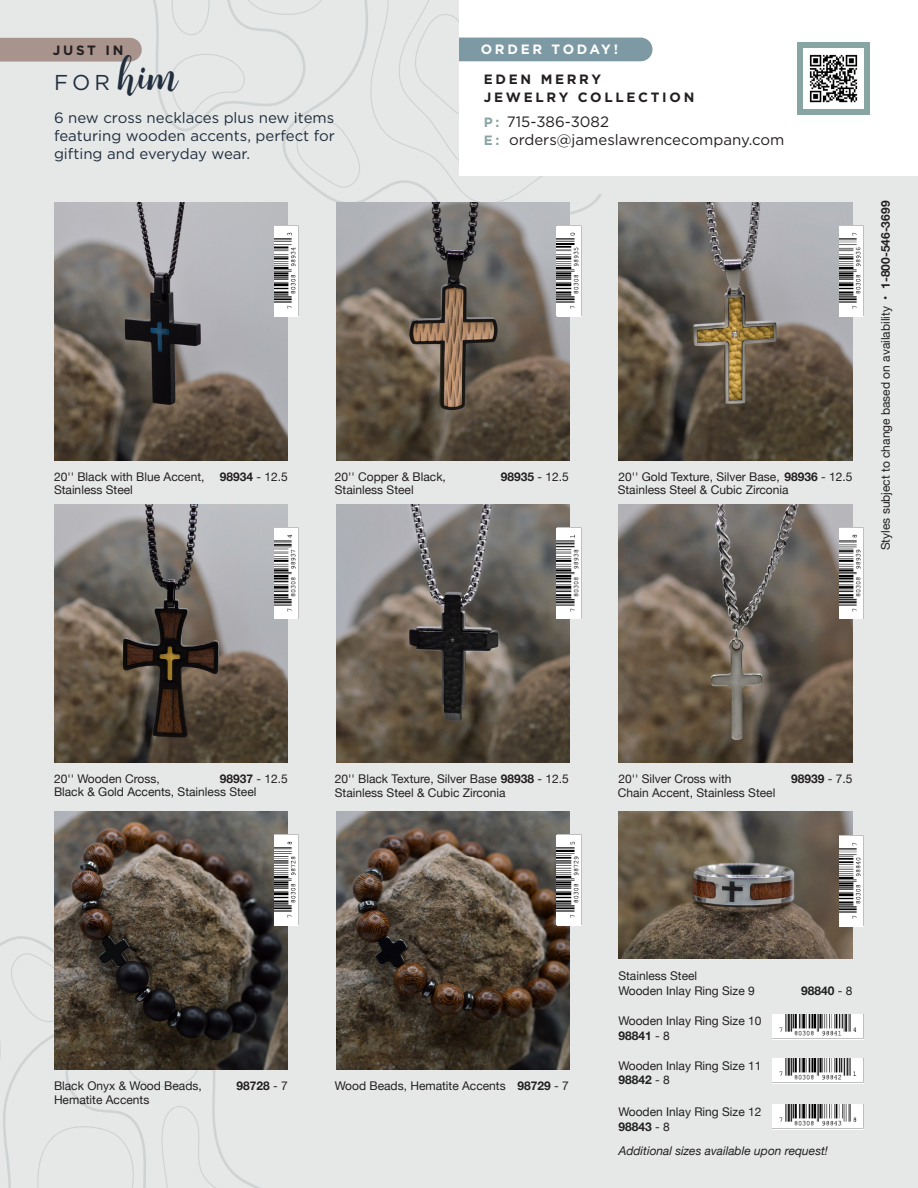
<style>
.page{position:relative;width:918px;height:1188px;background:#e6e8e8}
.page>*{position:absolute;margin:0;border:0;box-sizing:border-box;transform-origin:0 0}
.t1{font:47.4px "Brilliant";color:#212e3d}
.t2{font:21.45px "Gotham";color:#212e3d}
.t3{font:15px/18px "Gotham";color:#212e3d;text-align:justify}
.t4{font:15px/18px "Gotham";color:#231f20}
.t5{font:700 13.5px/18px "Gotham";letter-spacing:.2em;color:#231f20}
.t6{font:700 13.5px "Gotham";letter-spacing:.2em;color:#fff}
.t7{font:12px/14.4px "Helvetica Neue";color:#231f20}
.t8{font:700 12px "Helvetica Neue";color:#231f20}
.t9{font:italic 12px "Helvetica Neue";color:#231f20}
.s1{font-weight:700;font-size:13.5px;color:#87a6a3}
.s2{font-weight:400}
.s3{font-weight:700}
</style>
<div class="page">
<svg style="left:369px;top:0;width:233px;height:205px"></svg>
<div style="left:459px;top:0;width:459px;height:176px;background:#fff"></div>
<svg style="left:394px;top:0;width:258px;height:178px"></svg>
<img style="left:54px;top:202px;width:233px;height:258px">
<img style="left:54px;top:505px;width:233px;height:257px">
<img style="left:54px;top:811px;width:233px;height:197px">
<img style="left:274px;top:225px;width:25px;height:91px">
<svg style="left:274px;top:527px;width:25px;height:92px"></svg>
<img style="left:274px;top:528px;width:25px;height:90px">
<img style="left:274px;top:834px;width:25px;height:91px">
<img style="left:336px;top:202px;width:234px;height:258px">
<img style="left:336px;top:505px;width:234px;height:257px">
<img style="left:336px;top:811px;width:234px;height:258px">
<svg style="left:557px;top:225px;width:25px;height:92px"></svg>
<img style="left:557px;top:225px;width:24px;height:91px">
<svg style="left:557px;top:527px;width:25px;height:92px"></svg>
<img style="left:557px;top:528px;width:24px;height:90px">
<svg style="left:557px;top:834px;width:25px;height:92px"></svg>
<img style="left:557px;top:834px;width:24px;height:91px">
<img style="left:619px;top:202px;width:233px;height:258px">
<img style="left:619px;top:505px;width:233px;height:257px">
<img style="left:619px;top:811px;width:233px;height:147px">
<img style="left:839px;top:225px;width:25px;height:91px">
<img style="left:839px;top:527px;width:25px;height:92px">
<img style="left:839px;top:835px;width:25px;height:91px">
<div style="left:772px;top:1015px;width:92px;height:25px;background:#fff"></div>
<img style="left:773px;top:1015px;width:91px;height:24px">
<div style="left:772px;top:1059px;width:92px;height:25px;background:#fff"></div>
<img style="left:773px;top:1059px;width:91px;height:24px">
<div style="left:772px;top:1105px;width:92px;height:25px;background:#fff"></div>
<img style="left:773px;top:1105px;width:91px;height:24px">
<div style="left:797px;top:42px;width:72px;height:72px;background:#87a6a3"></div>
<svg style="left:264px;top:1008px;width:24px;height:62px"></svg>
<svg style="left:0;top:857px;width:264px;height:331px"></svg>
<svg style="left:0;top:0;width:360px;height:188px"></svg>
<img style="left:803px;top:48px;width:60px;height:60px">
<p class="t5" style="left:53px;top:40px;width:72px">JUST IN</p>
<p class="t1" style="left:118px;top:46px;width:61px">him</p>
<p class="t2" style="left:54px;top:71px;width:58px">FOR</p>
<p class="t3" style="left:54px;top:108px;width:282px">6 new cross necklaces plus new items featuring wooden accents, perfect for gifting and everyday wear.</p>
<p class="t6" style="left:481px;top:42px;width:139px">ORDER TODAY!</p>
<p class="t5" style="left:484px;top:70px;width:212px">EDEN MERRY<br>JEWELRY COLLECTION</p>
<p class="t4" style="left:484px;top:113px;width:302px"><span class="s1">P :</span> 715-386-3082<br><span class="s1">E :</span> orders@jameslawrencecompany.com</p>
<p class="t7" style="left:335px;top:470px;width:113px">20'' Copper &amp; Black,</p>
<p class="t8" style="left:501px;top:467px;width:70px">98935 <span class="s2">- 12.5</span></p>
<p class="t7" style="left:618px;top:470px;width:236px">20'' Gold Texture, Silver Base, <span class="s3">98936</span> - 12.5</p>
<p class="t7" style="left:54px;top:470px;width:152px">20'' Black with Blue Accent,</p>
<p class="t8" style="left:220px;top:467px;width:70px">98934 <span class="s2">- 12.5</span></p>
<p class="t7" style="left:54px;top:483px;width:80px">Stainless Steel</p>
<p class="t7" style="left:335px;top:483px;width:80px">Stainless Steel</p>
<p class="t7" style="left:618px;top:483px;width:172px">Stainless Steel &amp; Cubic Zirconia</p>
<p class="t7" style="left:879px;top:550px;width:351px;rotate:-90deg">Styles subject to change based on availability • <span class="s3">1-800-546-3699</span></p>
<p class="t7" style="left:54px;top:773px;width:107px">20'' Wooden Cross,</p>
<p class="t8" style="left:220px;top:770px;width:70px">98937 <span class="s2">- 12.5</span></p>
<p class="t7" style="left:54px;top:785px;width:204px">Black &amp; Gold Accents, Stainless Steel</p>
<p class="t7" style="left:335px;top:773px;width:236px">20'' Black Texture, Silver Base <span class="s3">98938</span> - 12.5</p>
<p class="t7" style="left:618px;top:773px;width:115px">20'' Silver Cross with</p>
<p class="t8" style="left:791px;top:770px;width:63px">98939 <span class="s2">- 7.5</span></p>
<p class="t7" style="left:335px;top:786px;width:172px">Stainless Steel &amp; Cubic Zirconia</p>
<p class="t7" style="left:618px;top:786px;width:159px">Chain Accent, Stainless Steel</p>
<p class="t7" style="left:54px;top:1079px;width:149px">Black Onyx &amp; Wood Beads,</p>
<p class="t8" style="left:237px;top:1077px;width:53px">98728 <span class="s2">- 7</span></p>
<p class="t7" style="left:54px;top:1093px;width:97px">Hematite Accents</p>
<p class="t7" style="left:335px;top:1079px;width:235px">Wood Beads, Hematite Accents <span class="s3">98729</span> - 7</p>
<p class="t7" style="left:618px;top:970px;width:138px">Stainless Steel<br>Wooden Inlay Ring Size 9</p>
<p class="t7" style="left:618px;top:1015px;width:145px">Wooden Inlay Ring Size 10<br><span class="s3">98841</span> - 8</p>
<p class="t7" style="left:618px;top:1059px;width:145px">Wooden Inlay Ring Size 11<br><span class="s3">98842</span> - 8</p>
<p class="t7" style="left:618px;top:1105px;width:145px">Wooden Inlay Ring Size 12<br><span class="s3">98843</span> - 8</p>
<p class="t8" style="left:801px;top:981px;width:53px">98840 <span class="s2">- 8</span></p>
<p class="t9" style="left:618px;top:1142px;width:211px">Additional sizes available upon request!</p>
</div>
